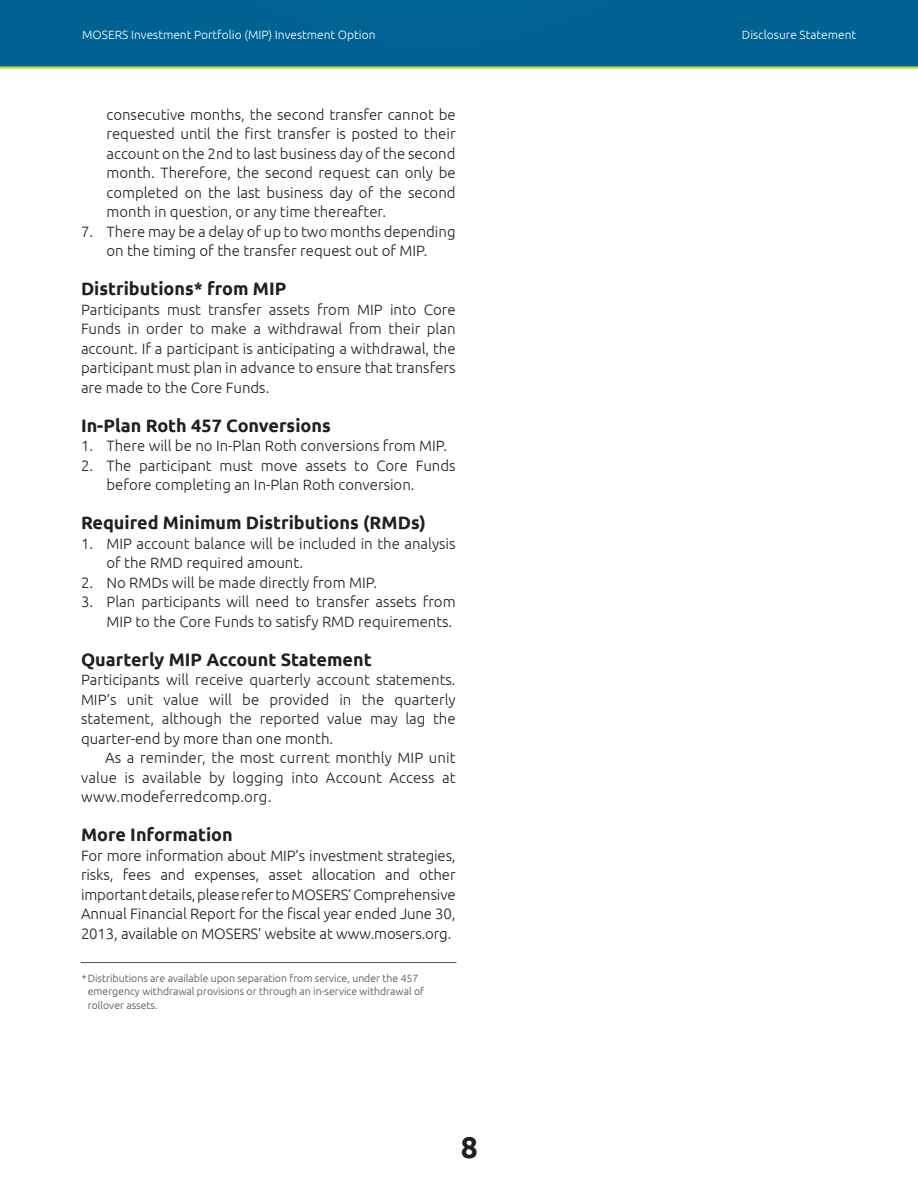
<style>
.page{position:relative;width:918px;height:1188px;background:#fff}
.page>*{position:absolute;margin:0;border:0;box-sizing:border-box;transform-origin:0 0}
.t1{font:700 30px "Ubuntu";color:#231f20}
.t2{font:700 18px "Ubuntu";color:#231f20}
.t3{font:300 15px/19.5px "Ubuntu";color:#231f20;text-align:justify}
.t4{font:300 12px "Ubuntu";color:#fff}
.t5{font:300 10.5px/13.5px "Ubuntu";color:#4b4c4d}
</style>
<div class="page">
<div style="left:0;top:0;width:918px;height:68px;background:#006293"></div>
<hr style="left:0;top:66px;width:918px;height:3px;background:#c8da33">
<hr style="left:81px;top:962px;width:375px;height:1px;background:#4b4c4d">
<p class="t4" style="left:82px;top:28px;width:295px">MOSERS Investment Portfolio (MIP) Investment Option</p>
<p class="t4" style="left:742px;top:28px;width:116px">Disclosure Statement</p>
<p class="t3" style="left:106px;top:104px;width:351px">consecutive months, the second transfer cannot be requested until the first transfer is posted to their account on the 2nd to last business day of the second month. Therefore, the second request can only be completed on the last business day of the second month in question, or any time thereafter.</p>
<p class="t3" style="left:81px;top:221px;width:376px;text-align:center">7. There may be a delay of up to two months depending on the timing of the transfer request out of MIP.</p>
<p class="t2" style="left:81px;top:278px;width:207px">Distributions* from MIP</p>
<p class="t3" style="left:81px;top:299px;width:376px">Participants must transfer assets from MIP into Core Funds in order to make a withdrawal from their plan account. If a participant is anticipating a withdrawal, the participant must plan in advance to ensure that transfers are made to the Core Funds.</p>
<p class="t2" style="left:81px;top:414px;width:251px">In-Plan Roth 457 Conversions</p>
<p class="t3" style="left:81px;top:436px;width:368px">1. There will be no In-Plan Roth conversions from MIP.</p>
<p class="t3" style="left:106px;top:455px;width:351px;text-indent:-26px">2. The participant must move assets to Core Funds before completing an In-Plan Roth conversion.</p>
<p class="t2" style="left:81px;top:512px;width:346px">Required Minimum Distributions (RMDs)</p>
<p class="t3" style="left:106px;top:533px;width:351px;text-indent:-26px">1. MIP account balance will be included in the analysis of the RMD required amount.</p>
<p class="t3" style="left:81px;top:572px;width:298px">2. No RMDs will be made directly from MIP.</p>
<p class="t3" style="left:81px;top:592px;width:376px;text-align:right">3. Plan participants will need to transfer assets from<br>MIP to the Core Funds to satisfy RMD requirements.</p>
<p class="t2" style="left:81px;top:648px;width:292px">Quarterly MIP Account Statement</p>
<p class="t3" style="left:81px;top:670px;width:376px">Participants will receive quarterly account statements.<br>MIP’s unit value will be provided in the quarterly statement, although the reported value may lag the quarter-end by more than one month.</p>
<p class="t3" style="left:81px;top:748px;width:376px;text-indent:24px">As a reminder, the most current monthly MIP unit value is available by logging into Account Access at www.modeferredcomp.org.</p>
<p class="t2" style="left:81px;top:824px;width:153px">More Information</p>
<p class="t3" style="left:81px;top:845px;width:376px">For more information about MIP’s investment strategies, risks, fees and expenses, asset allocation and other important details, please refer to MOSERS’ Comprehensive Annual Financial Report for the fiscal year ended June 30, 2013, available on MOSERS’ website at www.mosers.org.</p>
<p class="t5" style="left:88px;top:971px;width:338px;text-indent:-6px">*Distributions are available upon separation from service, under the 457 emergency withdrawal provisions or through an in-service withdrawal of rollover assets.</p>
<h1 class="t1" style="left:461px;top:1129px;width:19px">8</h1>
</div>
